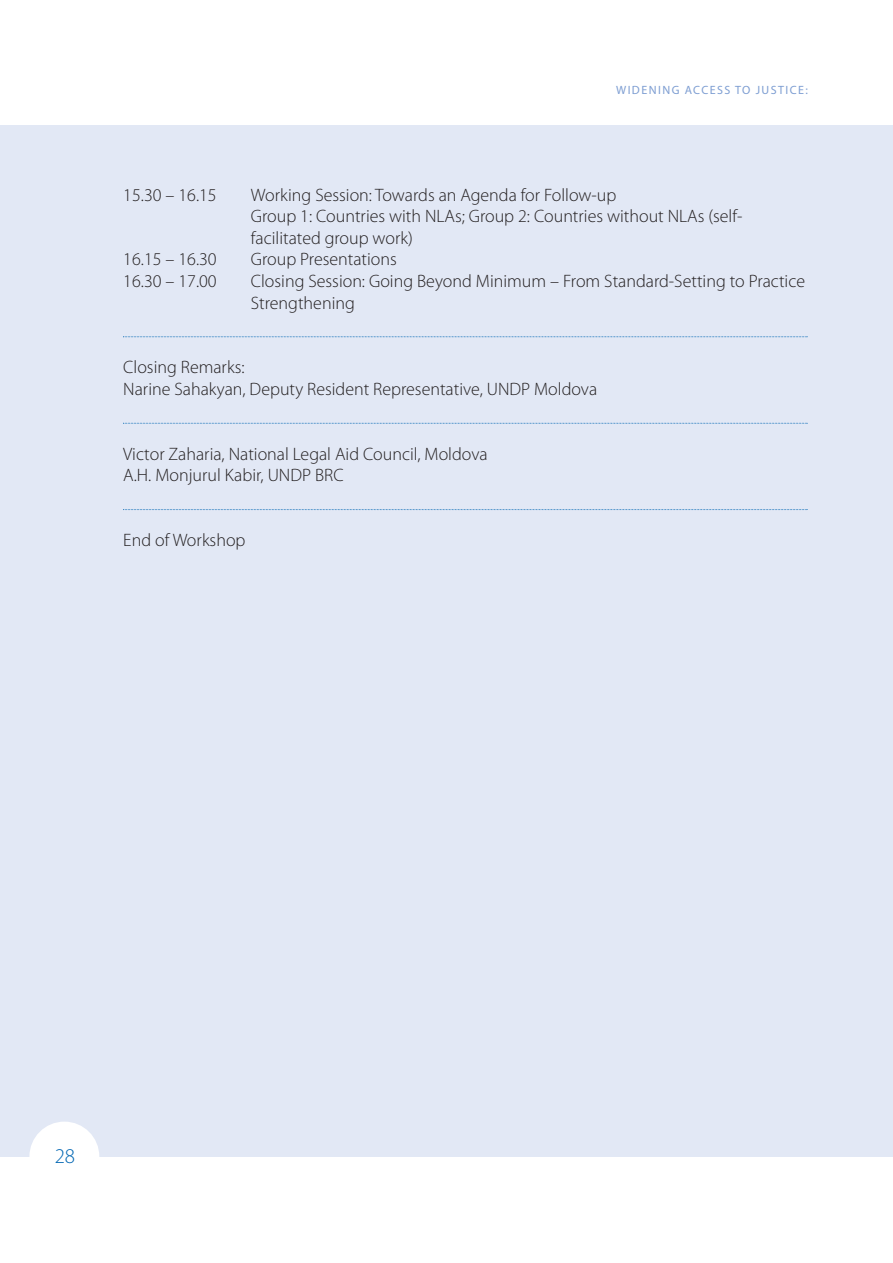
<style>
.page{position:relative;width:893px;height:1263px;background:#fff}
.page>*{position:absolute;margin:0;border:0;box-sizing:border-box;transform-origin:0 0}
.t1{font:300 21px "Myriad Pro";color:#0166b3}
.t2{font:300 18px/21.6px "Myriad Pro";color:#231f20}
.t3{font:12px "Myriad Pro";letter-spacing:.12em;color:#7e9ed2}
</style>
<div class="page">
<div style="left:0;top:125px;width:893px;height:1032px;background:#e2e8f5"></div>
<div style="left:29px;top:1121px;width:70px;height:70px;background:#fff;border-radius:50%"></div>
<svg style="left:123px;top:336px;width:685px;height:1px"></svg>
<svg style="left:123px;top:423px;width:685px;height:1px"></svg>
<svg style="left:123px;top:509px;width:685px;height:1px"></svg>
<p class="t3" style="left:616px;top:86px;width:193px">WIDENING ACCESS TO JUSTICE:</p>
<p class="t2" style="left:123px;top:185px;width:95px">15.30 – 16.15</p>
<p class="t2" style="left:251px;top:185px;width:493px">Working Session: Towards an Agenda for Follow-up<br>Group 1: Countries with NLAs; Group 2: Countries without NLAs (self&shy;facilitated group work)</p>
<p class="t2" style="left:123px;top:250px;width:95px">16.15 – 16.30</p>
<p class="t2" style="left:251px;top:250px;width:147px">Group Presentations</p>
<p class="t2" style="left:123px;top:272px;width:95px">16.30 – 17.00</p>
<p class="t2" style="left:251px;top:272px;width:556px">Closing Session: Going Beyond Minimum – From Standard-Setting to Practice<br>Strengthening</p>
<p class="t2" style="left:123px;top:358px;width:475px">Closing Remarks:<br>Narine Sahakyan, Deputy Resident Representative, UNDP Moldova</p>
<p class="t2" style="left:123px;top:444px;width:366px">Victor Zaharia, National Legal Aid Council, Moldova<br>A.H. Monjurul Kabir, UNDP BRC</p>
<p class="t2" style="left:123px;top:531px;width:124px">End of Workshop</p>
<p class="t1" style="left:55px;top:1148px;width:22px">28</p>
</div>
